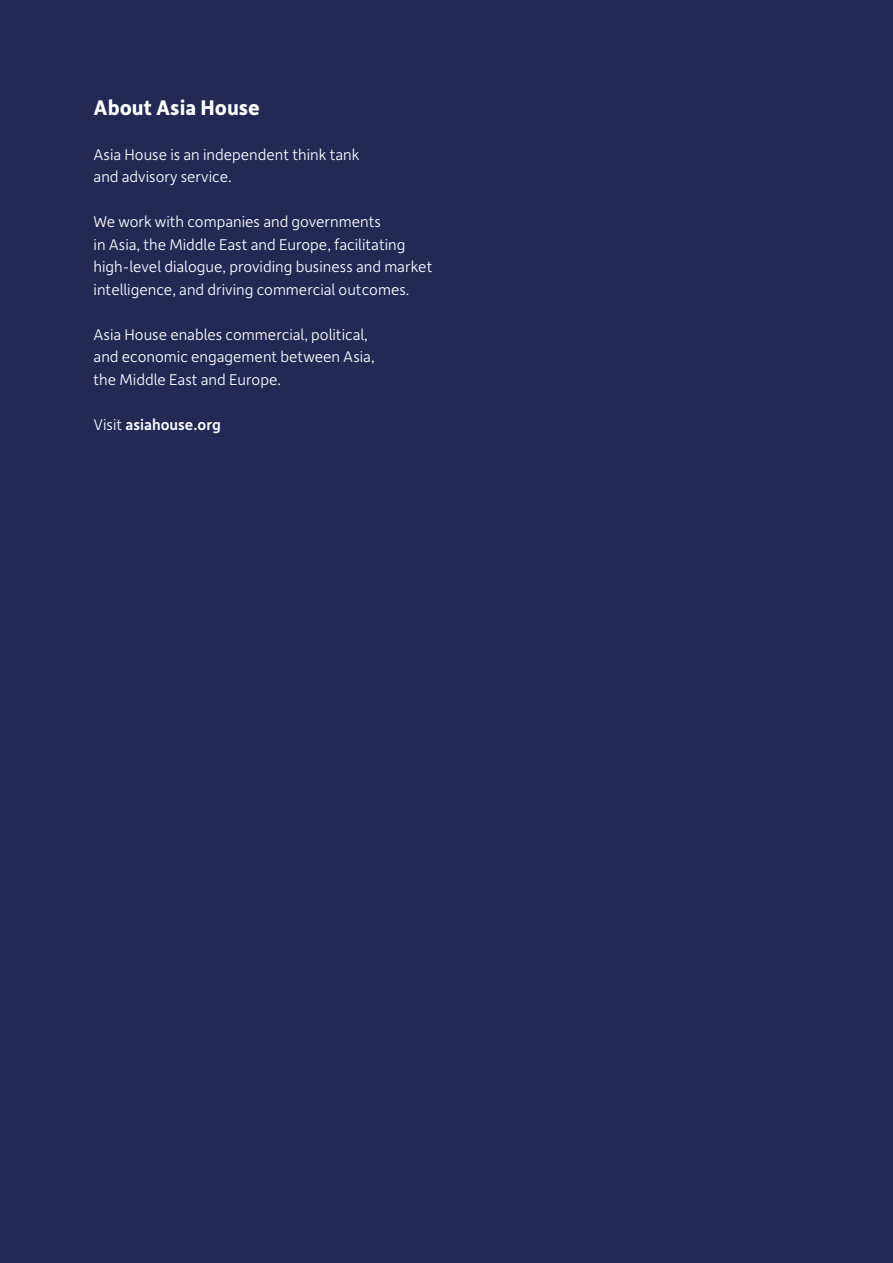
<style>
.page{position:relative;width:893px;height:1263px;background:#232955}
.page>*{position:absolute;margin:0;border:0;box-sizing:border-box;transform-origin:0 0}
.t1{font:700 22.5px "Depot New";color:#fff}
.t2{font:300 16.5px/22.5px "Depot New";color:#fff}
.t3{font:500 16.5px "Depot New";color:#fff}
.s1{font-weight:300}
</style>
<div class="page">
<h1 class="t1" style="left:94px;top:92px;width:168px">About Asia House</h1>
<p class="t2" style="left:94px;top:142px;width:267px">Asia House is an independent think tank and advisory service.</p>
<p class="t2" style="left:94px;top:210px;width:340px">We work with companies and governments<br>in Asia, the Middle East and Europe, facilitating high-level dialogue, providing business and market intelligence, and driving commercial outcomes.</p>
<p class="t2" style="left:94px;top:322px;width:283px">Asia House enables commercial, political, and economic engagement between Asia, the Middle East and Europe.</p>
<p class="t3" style="left:94px;top:413px;width:129px"><span class="s1">Visit</span> asiahouse.org</p>
</div>
